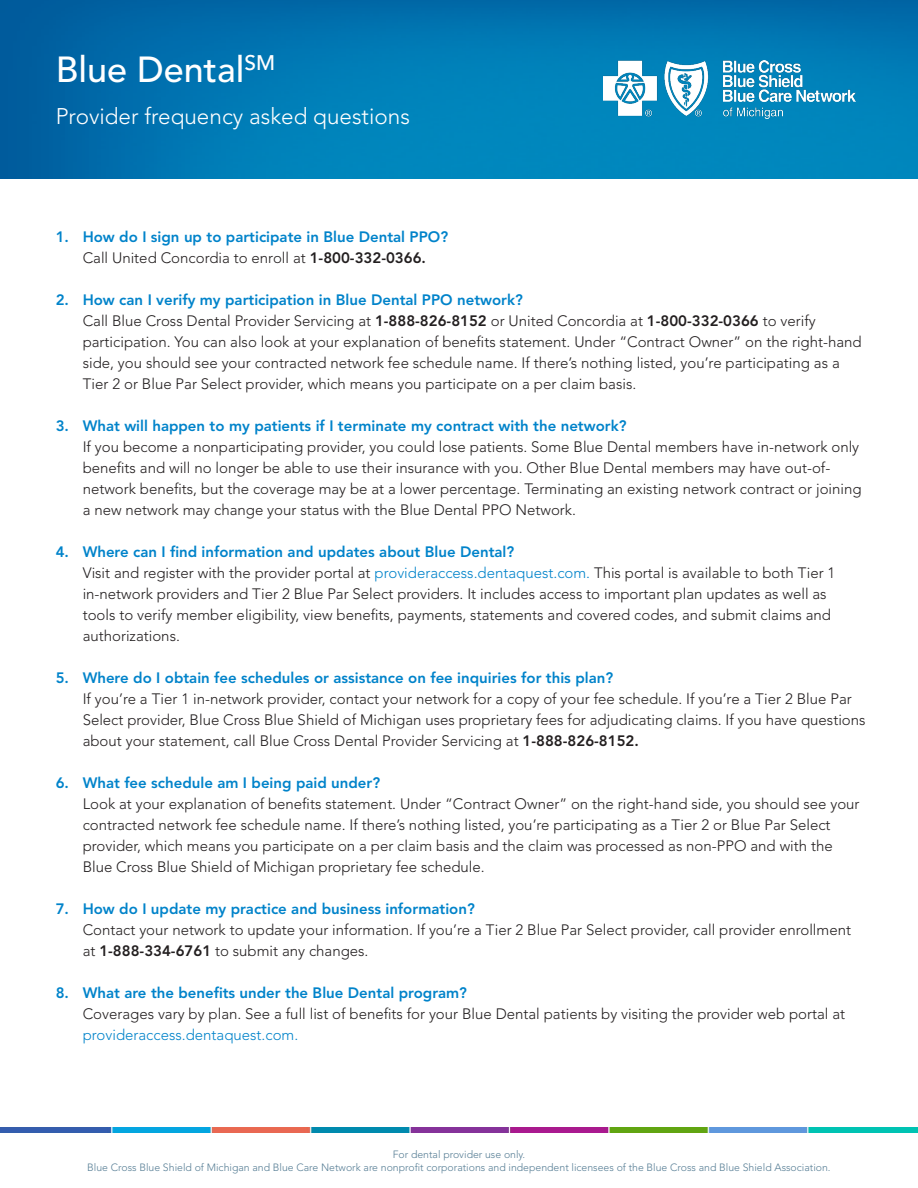
<style>
.page{position:relative;width:918px;height:1188px;background:#fff}
.page>*{position:absolute;margin:0;border:0;box-sizing:border-box;transform-origin:0 0}
.t1{font:500 36px "Avenir LT Std";color:#fff}
.t2{font:300 22.5px "Avenir LT Std";color:#fff}
.t3{font:300 15px/21px "Avenir LT Std";color:#231f20}
.t4{font:800 15px/21px "Avenir LT Std";color:#0083ca;text-align:center}
.t5{font:300 10.5px "Avenir LT Std";color:#577e95}
.s1{font-weight:300;color:#231f20}
.s2{color:#231f20}
.s3{font-weight:800;color:#0083ca}
.s4{font-weight:800}
.s5{color:#0083ca}
</style>
<div class="page">
<img style="left:0;top:0;width:918px;height:179px">
<img style="left:604px;top:61px;width:251px;height:57px">
<img style="left:0;top:1128px;width:918px;height:5px">
<p class="t1" style="left:56px;top:49px;width:221px">Blue Dental<sup>SM</sup></p>
<p class="t2" style="left:56px;top:103px;width:356px">Provider frequency asked questions</p>
<p class="t4" style="left:56px;top:227px;width:394px">1. How do I sign up to participate in Blue Dental PPO?<br><span class="s1">Call United Concordia to enroll at</span> <span class="s2">1-800-332-0366.</span></p>
<p class="t3" style="left:83px;top:290px;width:781px;text-indent:-27px"><span class="s3">2. How can I verify my participation in Blue Dental PPO network?<br></span>Call Blue Cross Dental Provider Servicing at <span class="s4">1-888-826-8152</span> or United Concordia at <span class="s4">1-800-332-0366</span> to verify participation. You can also look at your explanation of benefits statement. Under “Contract Owner” on the right-hand side, you should see your contracted network fee schedule name. If there’s nothing listed, you’re participating as a Tier 2 or Blue Par Select provider, which means you participate on a per claim basis.</p>
<p class="t3" style="left:83px;top:416px;width:780px;text-indent:-27px"><span class="s3">3. What will happen to my patients if I terminate my contract with the network?<br></span>If you become a nonparticipating provider, you could lose patients. Some Blue Dental members have in-network only benefits and will no longer be able to use their insurance with you. Other Blue Dental members may have out-of&shy;network benefits, but the coverage may be at a lower percentage. Terminating an existing network contract or joining a new network may change your status with the Blue Dental PPO Network.</p>
<p class="t3" style="left:83px;top:542px;width:754px;text-indent:-27px"><span class="s3">4. Where can I find information and updates about Blue Dental?<br></span>Visit and register with the provider portal at <span class="s5">provideraccess.dentaquest.com.</span> This portal is available to both Tier 1 in-network providers and Tier 2 Blue Par Select providers. It includes access to important plan updates as well as tools to verify member eligibility, view benefits, payments, statements and covered codes, and submit claims and authorizations.</p>
<p class="t3" style="left:83px;top:668px;width:784px;text-indent:-27px"><span class="s3">5. Where do I obtain fee schedules or assistance on fee inquiries for this plan?<br></span>If you’re a Tier 1 in-network provider, contact your network for a copy of your fee schedule. If you’re a Tier 2 Blue Par Select provider, Blue Cross Blue Shield of Michigan uses proprietary fees for adjudicating claims. If you have questions about your statement, call Blue Cross Dental Provider Servicing at <span class="s4">1-888-826-8152.</span></p>
<p class="t3" style="left:83px;top:773px;width:778px;text-indent:-27px"><span class="s3">6. What fee schedule am I being paid under?<br></span>Look at your explanation of benefits statement. Under “Contract Owner” on the right-hand side, you should see your contracted network fee schedule name. If there’s nothing listed, you’re participating as a Tier 2 or Blue Par Select provider, which means you participate on a per claim basis and the claim was processed as non-PPO and with the Blue Cross Blue Shield of Michigan proprietary fee schedule.</p>
<p class="t3" style="left:83px;top:899px;width:770px;text-indent:-27px"><span class="s3">7. How do I update my practice and business information?<br></span>Contact your network to update your information. If you’re a Tier 2 Blue Par Select provider, call provider enrollment at <span class="s4">1-888-334-6761</span> to submit any changes.</p>
<p class="t3" style="left:83px;top:983px;width:764px;text-indent:-27px"><span class="s3">8. What are the benefits under the Blue Dental program?<br></span>Coverages vary by plan. See a full list of benefits for your Blue Dental patients by visiting the provider web portal at <span class="s5">provideraccess.dentaquest.com.</span></p>
<p class="t5" style="left:393px;top:1149px;width:134px">For dental provider use only.</p>
<p class="t5" style="left:87px;top:1161px;width:745px">Blue Cross Blue Shield of Michigan and Blue Care Network are nonprofit corporations and independent licensees of the Blue Cross and Blue Shield Association.</p>
</div>
